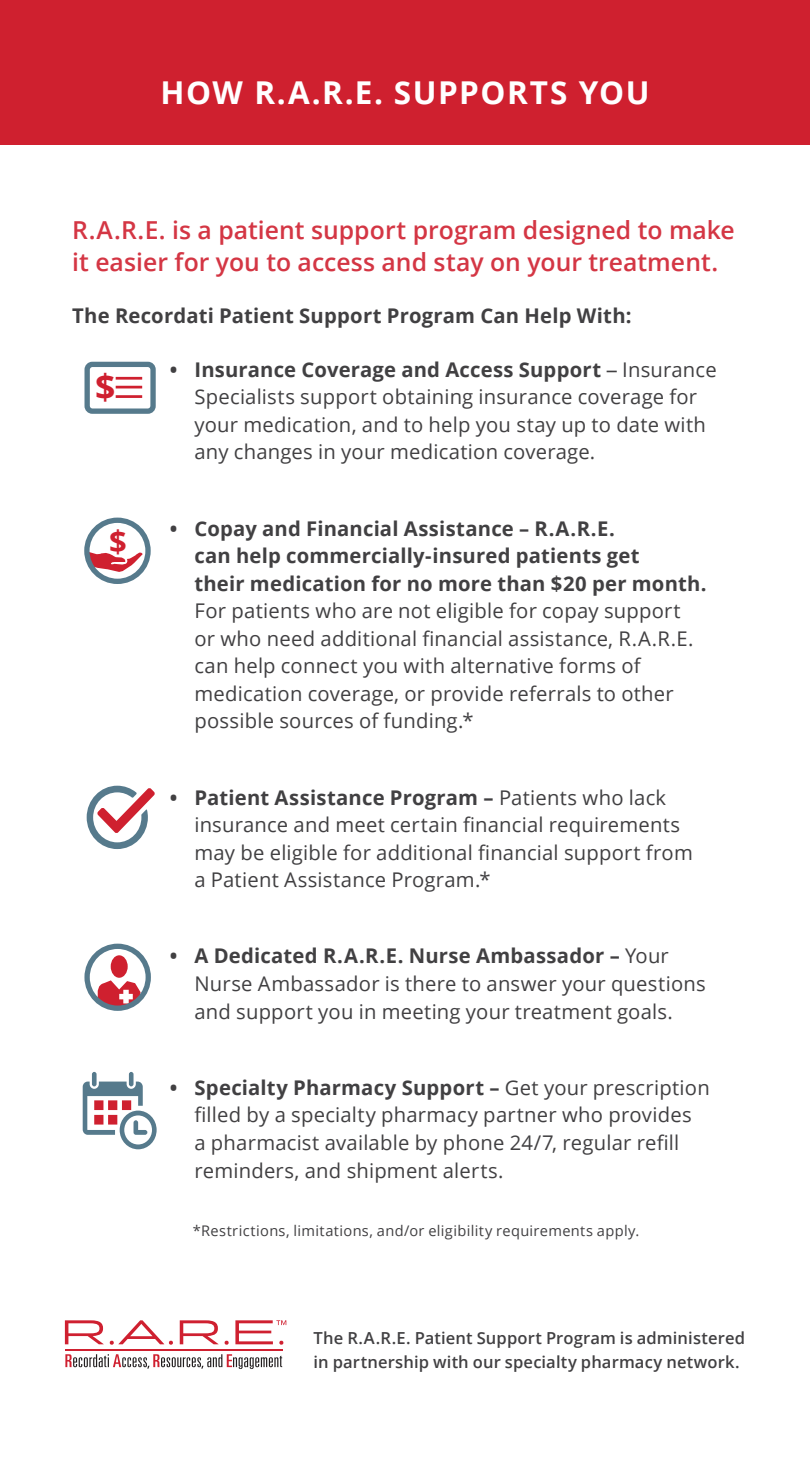
<style>
.page{position:relative;width:810px;height:1458px;background:#fff}
.page>*{position:absolute;margin:0;border:0;box-sizing:border-box;transform-origin:0 0}
.t1{font:700 35.55px "Open Sans";color:#cf202f}
.t2{font:700 31.5px "Open Sans";letter-spacing:.045em;color:#fff}
.t3{font:700 31.05px "Open Sans";color:#cf202f}
.t4{font:600 24.75px/31.5px "Open Sans";color:#d43644}
.t5{font:20.25px/27.4px "Open Sans";letter-spacing:.01em;color:#414042}
.t6{font:700 20.25px/27.4px "Open Sans";letter-spacing:.01em;color:#414042}
.t7{font:600 16.65px/23.8px "Open Sans";letter-spacing:.01em;color:#414042}
.t8{font:14.62px "Open Sans";letter-spacing:.025em;color:#414042}
.s1{font-weight:700}
.s2{font-family:"Helvetica Neue"}
</style>
<div class="page">
<div style="left:0;top:0;width:810px;height:144px;background:#cf202f"></div>
<svg style="left:90px;top:552px;width:53px;height:20px"></svg>
<div style="left:84px;top:518px;width:67px;height:66px;border:5px solid #567a8c;border-radius:50%"></div>
<svg style="left:83px;top:1072px;width:74px;height:77px"></svg>
<div style="left:85px;top:362px;width:71px;height:52px;border:5px solid #567a8c;border-radius:5px"></div>
<hr style="left:116px;top:395px;width:26px;height:3px;background:#cf202f">
<hr style="left:116px;top:386px;width:26px;height:2px;background:#cf202f">
<hr style="left:116px;top:377px;width:26px;height:3px;background:#cf202f">
<div style="left:111px;top:955px;width:17px;height:23px;background:#cf202f;border-radius:50%"></div>
<svg style="left:98px;top:980px;width:43px;height:28px"></svg>
<div style="left:84px;top:944px;width:67px;height:67px;border:5px solid #567a8c;border-radius:50%"></div>
<svg style="left:87px;top:786px;width:68px;height:63px"></svg>
<hr style="left:65px;top:1349px;width:217px;height:2px;background:#cf2030">
<svg style="left:65px;top:1354px;width:217px;height:15px"></svg>
<svg style="left:65px;top:1320px;width:39px;height:24px"></svg>
<svg style="left:110px;top:1320px;width:63px;height:25px"></svg>
<svg style="left:180px;top:1320px;width:39px;height:24px"></svg>
<svg style="left:225px;top:1341px;width:4px;height:4px"></svg>
<svg style="left:235px;top:1320px;width:51px;height:25px"></svg>
<h2 class="t2" style="left:161px;top:71px;width:490px">HOW R.A.R.E. SUPPORTS YOU</h2>
<p class="t4" style="left:72px;top:214px;width:664px">R.A.R.E. is a patient support program designed to make it easier for you to access and stay on your treatment.</p>
<p class="t6" style="left:72px;top:301px;width:561px">The Recordati Patient Support Program Can Help With:</p>
<h1 class="t1" style="left:95px;top:362px;width:22px">$</h1>
<h3 class="t3" style="left:109px;top:520px;width:19px">$</h3>
<p class="t5" style="left:194px;top:355px;width:524px;text-indent:-25px"><span class="s1">• Insurance Coverage and Access Support</span> <span class="s2">–</span> Insurance Specialists support obtaining insurance coverage for your medication, and to help you stay up to date with any changes in your medication coverage.</p>
<p class="t6" style="left:194px;top:514px;width:514px;text-indent:-25px">• Copay and Financial Assistance – R.A.R.E.<br>can help commercially-insured patients get<br>their medication for no more than $20 per month.</p>
<p class="t5" style="left:194px;top:597px;width:500px">For patients who are not eligible for copay support or who need additional financial assistance, R.A.R.E. can help connect you with alternative forms of medication coverage, or provide referrals to other possible sources of funding.*</p>
<p class="t5" style="left:194px;top:783px;width:500px;text-indent:-25px"><span class="s1">• Patient Assistance Program –</span> Patients who lack insurance and meet certain financial requirements may be eligible for additional financial support from a Patient Assistance Program.*</p>
<p class="t5" style="left:194px;top:942px;width:513px;text-indent:-25px"><span class="s1">• A Dedicated R.A.R.E. Nurse Ambassador –</span> Your<br>Nurse Ambassador is there to answer your questions and support you in meeting your treatment goals.</p>
<p class="t5" style="left:194px;top:1073px;width:517px;text-indent:-25px"><span class="s1">• Specialty Pharmacy Support –</span> Get your prescription filled by a specialty pharmacy partner who provides<br>a pharmacist available by phone 24/7, regular refill reminders, and shipment alerts.</p>
<p class="t8" style="left:193px;top:1221px;width:448px">*Restrictions, limitations, and/or eligibility requirements apply.</p>
<p class="t7" style="left:314px;top:1326px;width:433px">The R.A.R.E. Patient Support Program is administered in partnership with our specialty pharmacy network.</p>
</div>
